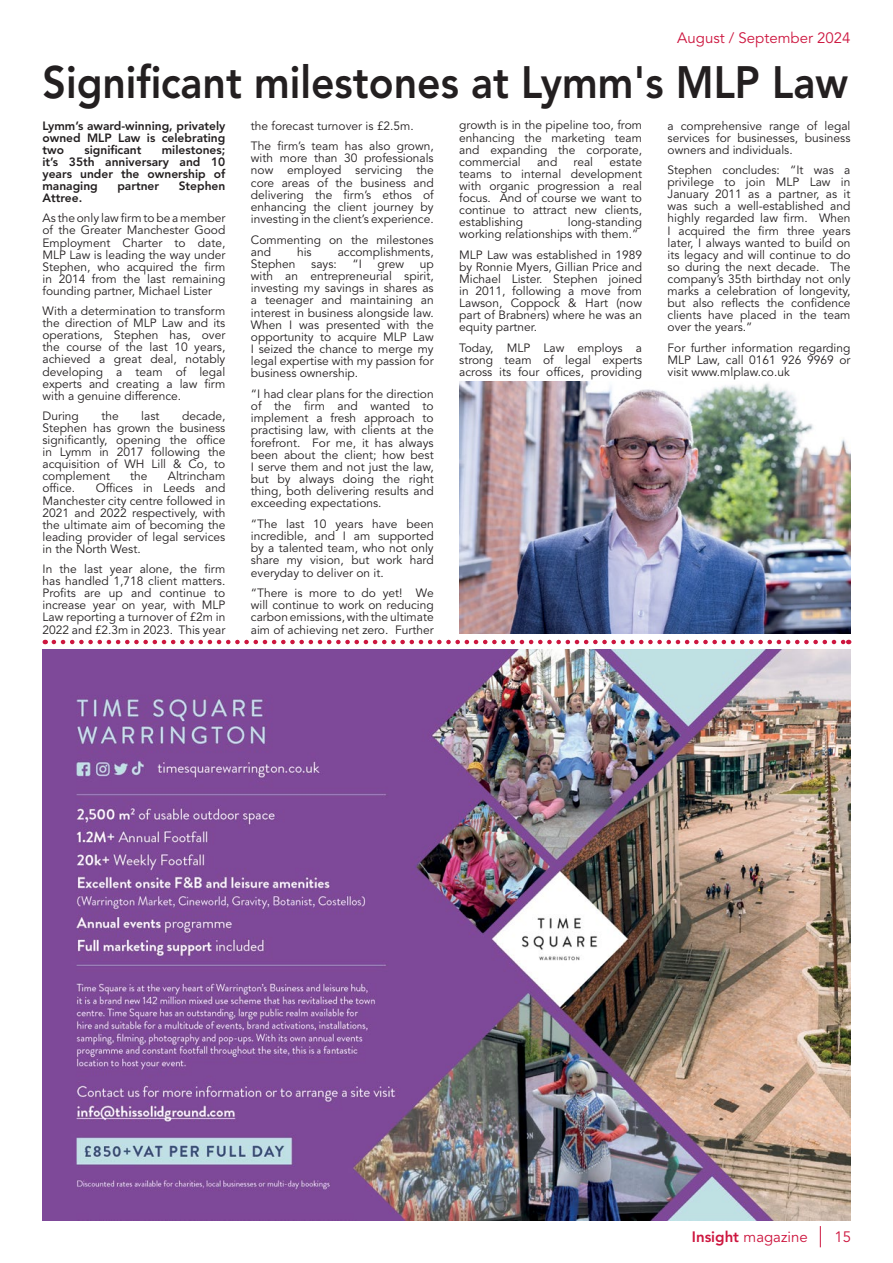
<style>
.page{position:relative;width:893px;height:1263px;background:#fff}
.page>*{position:absolute;margin:0;border:0;box-sizing:border-box;transform-origin:0 0}
.t1{font:800 45px "Avenir LT Std";color:#231f20;scale:.91 1}
.t2{font:15px "Avenir LT Std";color:#cd163f}
.t3{font:12px/12px "Avenir LT Std";color:#231f20;text-align:justify}
.t4{font:800 12px/12px "Avenir LT Std";color:#231f20;text-align:justify}
.s1{font-weight:800}
</style>
<div class="page">
<svg style="left:820px;top:1226px;width:1px;height:21px"></svg>
<img style="left:43px;top:649px;width:807px;height:571px">
<svg style="left:54px;top:640px;width:795px;height:4px"></svg>
<img style="left:459px;top:382px;width:391px;height:252px">
<p class="t2" style="left:677px;top:29px;width:175px">August / September 2024</p>
<h1 class="t1" style="left:43px;top:55px;width:887px">Significant milestones at Lymm's MLP Law</h1>
<p class="t4" style="left:43px;top:119px;width:184px">Lymm’s award-winning, privately owned MLP Law is celebrating two</p>
<p class="t4" style="left:84px;top:144px;width:58px">significant</p>
<p class="t4" style="left:43px;top:144px;width:184px;text-indent:119px">milestones; it’s 35th anniversary and 10 years under the ownership of managing</p>
<p class="t4" style="left:117px;top:180px;width:43px">partner</p>
<p class="t4" style="left:179px;top:180px;width:48px">Stephen</p>
<p class="t4" style="left:43px;top:192px;width:41px">Attree.</p>
<p class="t3" style="left:43px;top:213px;width:184px">As the only law firm to be a member of the Greater Manchester Good Employment Charter to date, MLP Law is leading the way under Stephen, who acquired the firm in 2014 from the last remaining founding partner, Michael Lister</p>
<p class="t3" style="left:43px;top:305px;width:184px">With a determination to transform the direction of MLP Law and its operations, Stephen has, over the course of the last 10 years, achieved a great deal, notably developing a team of legal experts and creating a law firm with a genuine difference.</p>
<p class="t3" style="left:43px;top:410px;width:38px">During</p>
<p class="t3" style="left:101px;top:410px;width:19px">the</p>
<p class="t3" style="left:141px;top:410px;width:20px">last</p>
<p class="t3" style="left:43px;top:410px;width:184px;text-indent:139px">decade, Stephen has grown the business significantly, opening the office in Lymm in 2017 following the acquisition of WH Lill &amp; Co, to complement</p>
<p class="t3" style="left:130px;top:471px;width:19px">the</p>
<p class="t3" style="left:168px;top:471px;width:59px">Altrincham</p>
<p class="t3" style="left:43px;top:483px;width:184px;text-indent:53px">Offices in Leeds and Manchester city centre followed in 2021 and 2022 respectively, with the ultimate aim of becoming the leading provider of legal services in the North West.</p>
<p class="t3" style="left:43px;top:563px;width:184px">In the last year alone, the firm has handled 1,718 client matters.<br>Profits are up and continue to increase year on year, with MLP Law reporting a turnover of £2m in 2022 and £2.3m in 2023. This year</p>
<p class="t3" style="left:43px;top:483px;width:34px">office.</p>
<p class="t3" style="left:251px;top:115px;width:184px;line-height:20.7px">the forecast turnover is £2.5m.<br>The firm’s team has also grown,</p>
<p class="t3" style="left:251px;top:152px;width:184px">with more than 30 professionals now employed servicing the core areas of the business and delivering the firm’s ethos of enhancing the client journey by investing in the client’s experience.</p>
<p class="t3" style="left:251px;top:234px;width:184px">Commenting on the milestones and</p>
<p class="t3" style="left:297px;top:246px;width:16px">his</p>
<p class="t3" style="left:338px;top:246px;width:98px">accomplishments,</p>
<p class="t3" style="left:251px;top:258px;width:46px">Stephen</p>
<p class="t3" style="left:311px;top:258px;width:27px">says:</p>
<p class="t3" style="left:352px;top:258px;width:11px">“I</p>
<p class="t3" style="left:378px;top:258px;width:28px">grew</p>
<p class="t3" style="left:251px;top:258px;width:184px;text-indent:169px">up with an entrepreneurial spirit, investing my savings in shares as a teenager and maintaining an interest in business alongside law.<br>When I was presented with the opportunity to acquire MLP Law I seized the chance to merge my legal expertise with my passion for business ownership.</p>
<p class="t3" style="left:251px;top:388px;width:184px">“I had clear plans for the direction of the firm and wanted to implement a fresh approach to practising law, with clients at the forefront. For me, it has always been about the client; how best I serve them and not just the law, but by always doing the right thing, both delivering results and exceeding expectations.</p>
<p class="t3" style="left:251px;top:518px;width:184px">“The last 10 years have been incredible, and I am supported by a talented team, who not only share my vision, but work hard everyday to deliver on it.</p>
<p class="t3" style="left:251px;top:587px;width:184px">“There is more to do yet! We will continue to work on reducing carbon emissions, with the ultimate aim of achieving net zero. Further</p>
<p class="t3" style="left:459px;top:120px;width:184px">growth is in the pipeline too, from enhancing the marketing team and expanding the corporate, commercial</p>
<p class="t3" style="left:537px;top:156px;width:22px">and</p>
<p class="t3" style="left:574px;top:156px;width:21px">real</p>
<p class="t3" style="left:459px;top:156px;width:184px;text-indent:150px">estate teams to internal development with organic progression a real focus. And of course we want to continue to attract new clients, establishing</p>
<p class="t3" style="left:459px;top:216px;width:184px;text-indent:109px">long-standing working relationships with them.”</p>
<p class="t3" style="left:459px;top:249px;width:184px">MLP Law was established in 1989 by Ronnie Myers, Gillian Price and Michael Lister. Stephen joined in 2011, following a move from Lawson, Coppock &amp; Hart (now part of Brabners) where he was an equity partner.</p>
<p class="t3" style="left:459px;top:342px;width:184px">Today, MLP Law employs a strong team of legal experts across its four offices, providing</p>
<p class="t3" style="left:668px;top:120px;width:184px">a comprehensive range of legal services for businesses, business owners and individuals.</p>
<p class="t3" style="left:668px;top:164px;width:184px">Stephen concludes: “It was a privilege to join MLP Law in January 2011 as a partner, as it was such a well-established and highly regarded law firm. When I acquired the firm three years later, I always wanted to build on its legacy and will continue to do so during the next decade. The company’s 35th birthday not only marks a celebration of longevity, but also reflects the confidence clients have placed in the team over the years.”</p>
<p class="t3" style="left:668px;top:342px;width:184px">For further information regarding MLP Law, call 0161 926 9969 or visit www.mlplaw.co.uk</p>
<p class="t2" style="left:692px;top:1228px;width:117px"><span class="s1">Insight</span> magazine</p>
<p class="t2" style="left:834px;top:1228px;width:18px">15</p>
</div>
